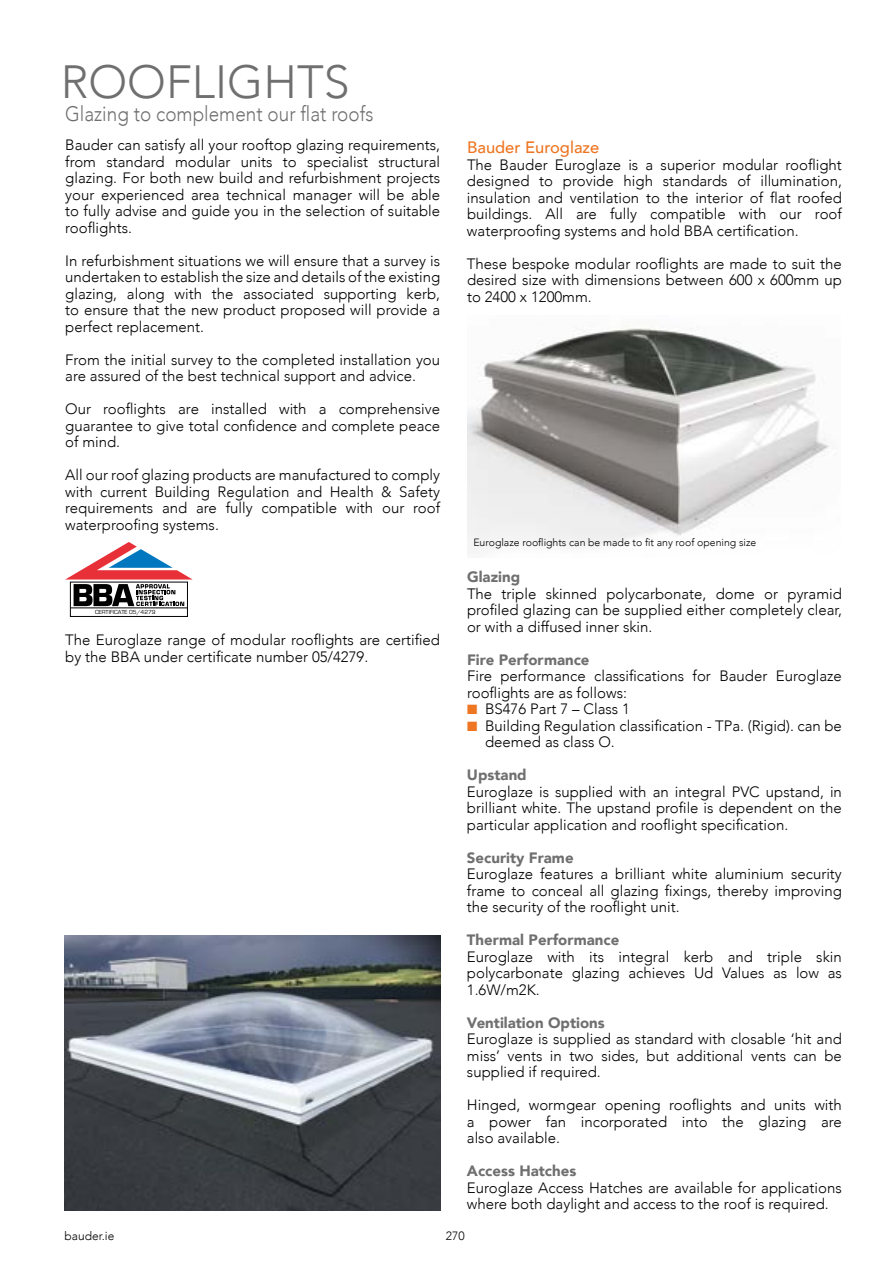
<style>
.page{position:relative;width:893px;height:1263px;background:#fff}
.page>*{position:absolute;margin:0;border:0;box-sizing:border-box;transform-origin:0 0}
.t1{font:300 46.5px "Avenir";color:#706f6f}
.t2{font:300 21px "Avenir";color:#706f6f;scale:.9 1}
.t3{font:500 16.5px "Avenir";color:#ee7622}
.t4{font:300 15px/16.5px "Avenir";color:#000;text-align:justify}
.t5{font:900 15px "Avenir";color:#706f6f}
.t6{font:300 12px "Avenir";color:#000}
.t7{font:300 10.5px "Avenir";color:#000}
.t8{font:6.15px "Eurostile";color:#000}
.s1{color:#ee7622}
</style>
<div class="page">
<img style="left:467px;top:326px;width:362px;height:220px">
<img style="left:65px;top:935px;width:375px;height:276px">
<svg style="left:70px;top:606px;width:118px;height:11px"></svg>
<svg style="left:65px;top:542px;width:128px;height:64px"></svg>
<hr style="left:70px;top:608px;width:117px;height:1px;background:#000">
<h1 class="t1" style="left:61px;top:54px;width:290px">ROOFLIGHTS</h1>
<h2 class="t2" style="left:65px;top:101px;width:344px">Glazing to complement our flat roofs</h2>
<p class="t4" style="left:65px;top:137px;width:376px">Bauder can satisfy all your rooftop glazing requirements, from standard modular units to specialist structural glazing. For both new build and refurbishment projects your experienced area technical manager will be able to fully advise and guide you in the selection of suitable rooflights.</p>
<p class="t4" style="left:65px;top:252px;width:376px">In refurbishment situations we will ensure that a survey is undertaken to establish the size and details of the existing glazing, along with the associated supporting kerb, to ensure that the new product proposed will provide a perfect replacement.</p>
<p class="t4" style="left:65px;top:351px;width:376px">From the initial survey to the completed installation you are assured of the best technical support and advice.</p>
<p class="t4" style="left:65px;top:401px;width:376px">Our rooflights are installed with a comprehensive guarantee to give total confidence and complete peace of mind.</p>
<p class="t4" style="left:65px;top:467px;width:376px">All our roof glazing products are manufactured to comply with current Building Regulation and Health &amp; Safety requirements and are fully compatible with our roof waterproofing systems.</p>
<p class="t8" style="left:95px;top:609px;width:62px">CERTIFICATE 05/4279</p>
<p class="t4" style="left:65px;top:632px;width:376px">The Euroglaze range of modular rooflights are certified by the BBA under certificate number 05/4279.</p>
<p class="t3" style="left:467px;top:133px;width:134px">Bauder Euroglaze</p>
<p class="t4" style="left:467px;top:156px;width:376px">The Bauder Euroglaze is a superior modular rooflight designed to provide high standards of illumination, insulation and ventilation to the interior of flat roofed buildings. All are fully compatible with our roof waterproofing systems and hold BBA certification.</p>
<p class="t4" style="left:467px;top:255px;width:376px">These bespoke modular rooflights are made to suit the desired size with dimensions between 600 x 600mm up to 2400 x 1200mm.</p>
<p class="t7" style="left:473px;top:536px;width:284px">Euroglaze rooflights can be made to fit any roof opening size</p>
<p class="t5" style="left:467px;top:564px;width:55px">Glazing</p>
<p class="t4" style="left:467px;top:585px;width:376px">The triple skinned polycarbonate, dome or pyramid profiled glazing can be supplied either completely clear, or with a diffused inner skin.</p>
<p class="t5" style="left:467px;top:646px;width:124px">Fire Performance</p>
<p class="t4" style="left:467px;top:668px;width:376px">Fire performance classifications for Bauder Euroglaze rooflights are as follows:</p>
<p class="t4" style="left:467px;top:701px;width:164px"><span class="s1">■</span> BS476 Part 7 – Class 1</p>
<p class="t4" style="left:485px;top:717px;width:358px;text-indent:-18px"><span class="s1">■</span> Building Regulation classification - TPa. (Rigid). can be deemed as class O.</p>
<p class="t5" style="left:467px;top:762px;width:61px">Upstand</p>
<p class="t4" style="left:467px;top:783px;width:376px">Euroglaze is supplied with an integral PVC upstand, in brilliant white. The upstand profile is dependent on the particular application and rooflight specification.</p>
<p class="t5" style="left:467px;top:844px;width:108px">Security Frame</p>
<p class="t4" style="left:467px;top:866px;width:376px">Euroglaze features a brilliant white aluminium security frame to conceal all glazing fixings, thereby improving the security of the rooflight unit.</p>
<p class="t5" style="left:467px;top:927px;width:154px">Thermal Performance</p>
<p class="t4" style="left:467px;top:948px;width:376px">Euroglaze with its integral kerb and triple skin polycarbonate glazing achieves Ud Values as low as 1.6W/m2K.</p>
<p class="t5" style="left:467px;top:1009px;width:139px">Ventilation Options</p>
<p class="t4" style="left:467px;top:1031px;width:376px">Euroglaze is supplied as standard with closable ‘hit and miss’ vents in two sides, but additional vents can be supplied if required.</p>
<p class="t4" style="left:467px;top:1097px;width:376px">Hinged, wormgear opening rooflights and units with a power fan incorporated into the glazing are also available.</p>
<p class="t5" style="left:467px;top:1158px;width:111px">Access Hatches</p>
<p class="t4" style="left:467px;top:1179px;width:376px">Euroglaze Access Hatches are available for applications where both daylight and access to the roof is required.</p>
<p class="t6" style="left:65px;top:1229px;width:51px">bauder.ie</p>
<p class="t6" style="left:446px;top:1229px;width:20px">270</p>
</div>
